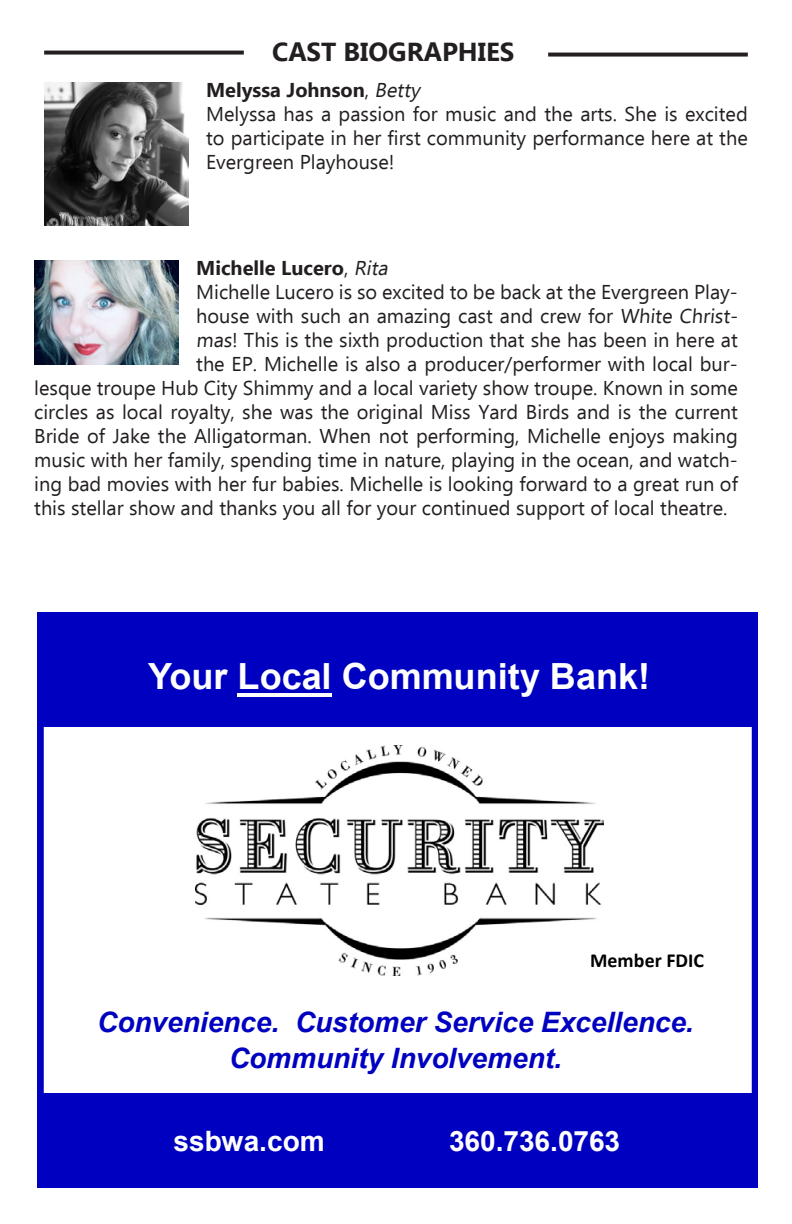
<style>
.page{position:relative;width:792px;height:1224px;background:#fff}
.page>*{position:absolute;margin:0;border:0;box-sizing:border-box;transform-origin:0 0}
.t1{font:700 36px "Arial";color:#fff}
.t2{font:italic 700 28.2px "Arial";color:#0000c0}
.t3{font:italic 700 28px "Arial";color:#0000c0}
.t4{font:700 28px "Arial";color:#fff}
.t5{font:700 26px "Ebrima";color:#231f20}
.t6{font:20px/24px "Ebrima";color:#231f20;text-align:justify}
.t7{font:700 20px "Ebrima";color:#231f20}
.t8{font:700 20px "Calibri";color:#000}
.s1{font-weight:400}
.s2{font-weight:400;font-style:italic}
</style>
<div class="page">
<svg style="left:38px;top:612px;width:720px;height:576px"></svg>
<img style="left:196px;top:745px;width:407px;height:231px">
<div style="left:40px;top:615px;width:718px;height:112px;background:#0000c0"></div>
<hr style="left:238px;top:693px;width:94px;height:4px;background:#fff">
<div style="left:40px;top:1093px;width:714px;height:91px;background:#0000c0"></div>
<svg style="left:44px;top:51px;width:200px;height:4px"></svg>
<svg style="left:548px;top:53px;width:200px;height:4px"></svg>
<img style="left:34px;top:261px;width:144px;height:104px">
<img style="left:44px;top:82px;width:144px;height:144px">
<p class="t5" style="left:272px;top:31px;width:244px">CAST BIOGRAPHIES</p>
<p class="t7" style="left:206px;top:74px;width:220px">Melyssa Johnson<span class="s1">,</span> <span class="s2">Betty</span></p>
<p class="t6" style="left:206px;top:101px;width:543px">Melyssa has a passion for music and the arts. She is excited to participate in her first community performance here at the Evergreen Playhouse!</p>
<p class="t7" style="left:196px;top:253px;width:198px">Michelle Lucero<span class="s1">,</span> <span class="s2">Rita</span></p>
<p class="t6" style="left:196px;top:280px;width:543px">Michelle Lucero is so excited to be back at the Evergreen Play-</p>
<p class="t6" style="left:196px;top:304px;width:546px">house with such an amazing cast and crew for White Christ-</p>
<p class="t6" style="left:196px;top:328px;width:543px">mas! This is the sixth production that she has been in here at</p>
<p class="t6" style="left:196px;top:352px;width:543px">the EP. Michelle is also a producer/performer with local bur-</p>
<p class="t6" style="left:34px;top:376px;width:705px">lesque troupe Hub City Shimmy and a local variety show troupe. Known in some</p>
<p class="t6" style="left:34px;top:400px;width:705px">circles as local royalty, she was the original Miss Yard Birds and is the current</p>
<p class="t6" style="left:34px;top:424px;width:705px">Bride of Jake the Alligatorman. When not performing, Michelle enjoys making</p>
<p class="t6" style="left:34px;top:448px;width:705px">music with her family, spending time in nature, playing in the ocean, and watch-</p>
<p class="t6" style="left:34px;top:472px;width:705px">ing bad movies with her fur babies. Michelle is looking forward to a great run of</p>
<p class="t6" style="left:34px;top:496px;width:695px">this stellar show and thanks you all for your continued support of local theatre.</p>
<p class="t1" style="left:148px;top:651px;width:504px">Your Local Community Bank!</p>
<p class="t8" style="left:590px;top:946px;width:115px">Member FDIC</p>
<p class="t2" style="left:97px;top:1003px;width:598px">Convenience. Customer Service Excellence.</p>
<p class="t3" style="left:229px;top:1040px;width:334px">Community Involvement.</p>
<p class="t4" style="left:174px;top:1121px;width:153px">ssbwa.com</p>
<p class="t4" style="left:449px;top:1121px;width:173px">360.736.0763</p>
</div>
